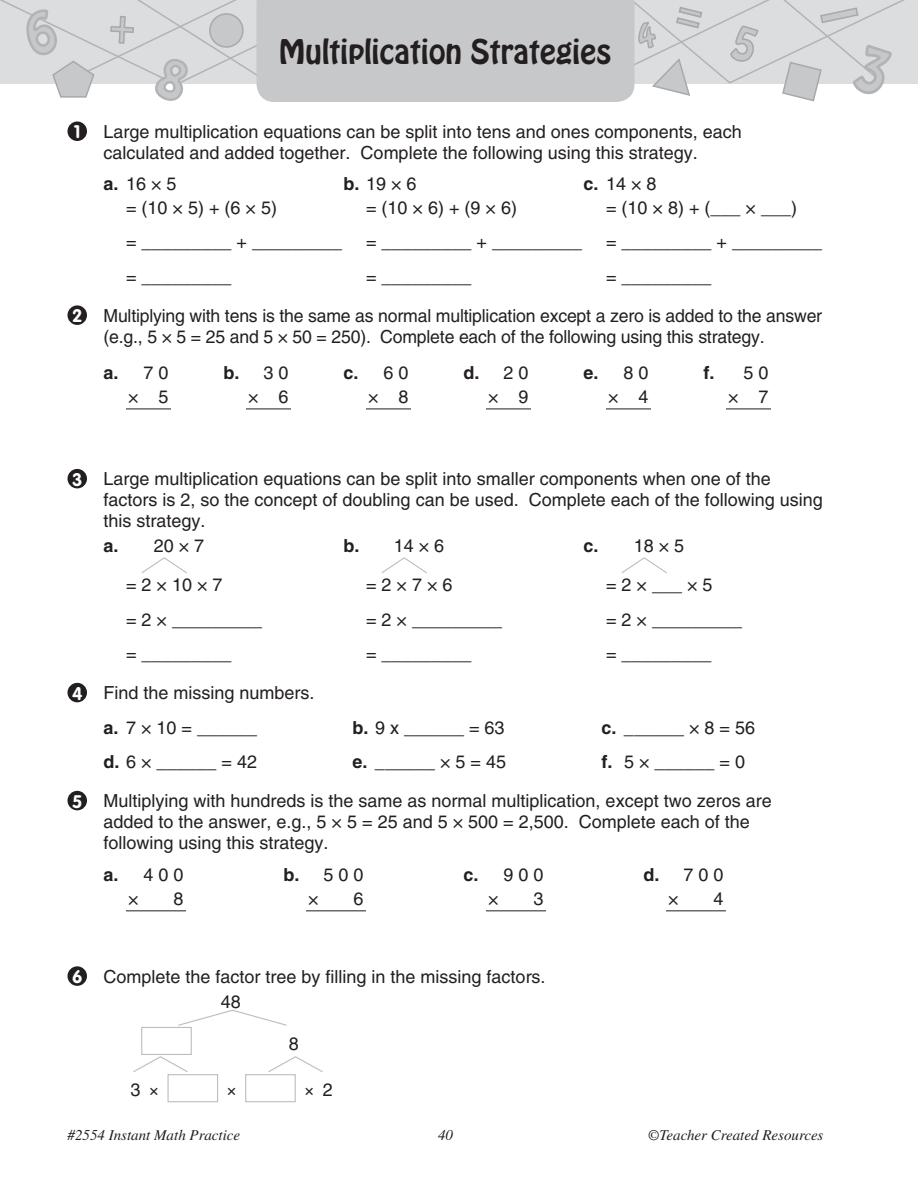
<style>
.page{position:relative;width:918px;height:1188px;background:#fff}
.page>*{position:absolute;margin:0;border:0;box-sizing:border-box;transform-origin:0 0}
.t1{font:30px "Hobo Std";color:#231f20}
.Text-Numbered{font:18px/21px "Helvetica LT Std";color:#231f20}
.Text{font:18px "Helvetica LT Std";color:#231f20}
.Text-Lettered_3_Col{font:18px "Helvetica LT Std";color:#231f20}
.Text-Centered{font:18px "Helvetica LT Std";color:#231f20}
.Text-Bold{font:700 18px "Helvetica LT Std";color:#231f20}
.Text-Lettered_3_Col-2{font:700 18px "Helvetica LT Std";color:#231f20}
.Text-Bold-2{font:18px "Helvetica LT Std";color:#231f20}
.t2{font:700 18px "VAG Rounded Std";color:#fff}
.Text-2{font:condensed 18px "Helvetica LT Std";color:#231f20}
.t3{font:italic 15px "Times LT Std";color:#231f20}
.s1{font-weight:700}
.s2{font-weight:400}
.s3{font-stretch:condensed}
.s4{font-stretch:normal}
</style>
<div class="page">
<svg style="left:0;top:0;width:918px;height:141px"></svg>
<div style="left:68px;top:122px;width:19px;height:19px;background:#231f20;border-radius:50%"></div>
<div style="left:68px;top:305px;width:19px;height:20px;background:#231f20;border-radius:50%"></div>
<svg style="left:126px;top:409px;width:45px;height:1px"></svg>
<svg style="left:486px;top:409px;width:45px;height:1px"></svg>
<svg style="left:246px;top:409px;width:45px;height:1px"></svg>
<svg style="left:606px;top:409px;width:45px;height:1px"></svg>
<svg style="left:366px;top:409px;width:45px;height:1px"></svg>
<svg style="left:726px;top:409px;width:45px;height:1px"></svg>
<div style="left:68px;top:469px;width:19px;height:19px;background:#231f20;border-radius:50%"></div>
<svg style="left:141px;top:557px;width:46px;height:16px"></svg>
<svg style="left:381px;top:557px;width:46px;height:16px"></svg>
<svg style="left:621px;top:557px;width:46px;height:16px"></svg>
<div style="left:68px;top:683px;width:19px;height:19px;background:#231f20;border-radius:50%"></div>
<div style="left:68px;top:791px;width:19px;height:19px;background:#231f20;border-radius:50%"></div>
<svg style="left:126px;top:910px;width:60px;height:1px"></svg>
<svg style="left:306px;top:910px;width:60px;height:1px"></svg>
<svg style="left:486px;top:910px;width:60px;height:1px"></svg>
<svg style="left:666px;top:910px;width:60px;height:1px"></svg>
<div style="left:68px;top:966px;width:19px;height:20px;background:#231f20;border-radius:50%"></div>
<svg style="left:178px;top:1009px;width:109px;height:17px"></svg>
<div style="left:141px;top:1027px;width:51px;height:28px;border:1px solid #bcbdc0"></div>
<svg style="left:133px;top:1056px;width:55px;height:16px"></svg>
<svg style="left:268px;top:1056px;width:55px;height:16px"></svg>
<div style="left:168px;top:1074px;width:50px;height:28px;border:1px solid #bcbdc0"></div>
<div style="left:245px;top:1074px;width:51px;height:28px;border:1px solid #bcbdc0"></div>
<p class="t1" style="left:279px;top:31px;width:334px">Multiplication Strategies</p>
<p class="t2" style="left:74px;top:121px;width:8px">1</p>
<p class="Text-Numbered" style="left:104px;top:121px;width:640px">Large multiplication equations can be split into tens and ones components, each calculated and added together. Complete the following using this strategy.</p>
<p class="Text-Bold-2" style="left:104px;top:173px;width:75px"><span class="s1">a.</span> 16 × 5</p>
<p class="Text" style="left:126px;top:197px;width:153px">= (10 × 5) + (6 × 5)</p>
<p class="Text" style="left:126px;top:232px;width:218px">= _________ + _________</p>
<p class="Text" style="left:126px;top:266px;width:107px">= _________</p>
<p class="Text-Bold-2" style="left:344px;top:173px;width:75px"><span class="s1">b.</span> 19 × 6</p>
<p class="Text" style="left:366px;top:197px;width:153px">= (10 × 6) + (9 × 6)</p>
<p class="Text" style="left:366px;top:232px;width:218px">= _________ + _________</p>
<p class="Text" style="left:366px;top:266px;width:107px">= _________</p>
<p class="Text-Bold-2" style="left:584px;top:173px;width:75px"><span class="s1">c.</span> 14 × 8</p>
<p class="Text" style="left:606px;top:197px;width:193px">= (10 × 8) + (___ × ___)</p>
<p class="Text" style="left:606px;top:232px;width:218px">= _________ + _________</p>
<p class="Text" style="left:606px;top:266px;width:107px">= _________</p>
<p class="t2" style="left:72px;top:305px;width:12px">2</p>
<p class="Text-Numbered" style="left:104px;top:305px;width:720px">Multiplying with tens is the same as normal multiplication except a zero is added to the answer (e.g., 5 × 5 = 25 and 5 × 50 = 250). Complete each of the following using this strategy.</p>
<p class="Text-Bold" style="left:104px;top:362px;width:17px">a.</p>
<p class="Text-Centered" style="left:143px;top:363px;width:27px">7 0</p>
<p class="Text-Bold" style="left:224px;top:362px;width:18px">b.</p>
<p class="Text-Centered" style="left:263px;top:363px;width:27px">3 0</p>
<p class="Text-Bold" style="left:344px;top:362px;width:17px">c.</p>
<p class="Text-Centered" style="left:383px;top:363px;width:27px">6 0</p>
<p class="Text-Bold" style="left:464px;top:362px;width:18px">d.</p>
<p class="Text-Centered" style="left:503px;top:363px;width:27px">2 0</p>
<p class="Text-Bold" style="left:584px;top:362px;width:17px">e.</p>
<p class="Text-Centered" style="left:623px;top:363px;width:27px">8 0</p>
<p class="Text-Bold" style="left:704px;top:362px;width:12px">f.</p>
<p class="Text-Centered" style="left:743px;top:363px;width:27px">5 0</p>
<p class="Text-Centered" style="left:128px;top:386px;width:12px">×</p>
<p class="Text-Centered" style="left:158px;top:386px;width:12px">5</p>
<p class="Text-Centered" style="left:248px;top:386px;width:12px">×</p>
<p class="Text-Centered" style="left:278px;top:386px;width:12px">6</p>
<p class="Text-Centered" style="left:368px;top:386px;width:12px">×</p>
<p class="Text-Centered" style="left:398px;top:386px;width:12px">8</p>
<p class="Text-Centered" style="left:488px;top:386px;width:12px">×</p>
<p class="Text-Centered" style="left:518px;top:386px;width:12px">9</p>
<p class="Text-Centered" style="left:608px;top:386px;width:12px">×</p>
<p class="Text-Centered" style="left:638px;top:386px;width:12px">4</p>
<p class="Text-Centered" style="left:728px;top:386px;width:12px">×</p>
<p class="Text-Centered" style="left:758px;top:386px;width:12px">7</p>
<p class="t2" style="left:72px;top:469px;width:12px">3</p>
<p class="Text-Numbered" style="left:104px;top:469px;width:721px">Large multiplication equations can be split into smaller components when one of the factors is 2, so the concept of doubling can be used. Complete each of the following using this strategy.</p>
<p class="Text-Bold" style="left:104px;top:535px;width:17px">a.</p>
<p class="Text" style="left:154px;top:536px;width:52px">20 × 7</p>
<p class="Text" style="left:126px;top:575px;width:98px">= 2 × 10 × 7</p>
<p class="Text" style="left:126px;top:609px;width:138px">= 2 × _________</p>
<p class="Text" style="left:126px;top:644px;width:107px">= _________</p>
<p class="Text-Bold" style="left:344px;top:535px;width:18px">b.</p>
<p class="Text" style="left:394px;top:536px;width:52px">14 × 6</p>
<p class="Text" style="left:366px;top:575px;width:88px">= 2 × 7 × 6</p>
<p class="Text" style="left:366px;top:609px;width:138px">= 2 × _________</p>
<p class="Text" style="left:366px;top:644px;width:107px">= _________</p>
<p class="Text-Bold" style="left:584px;top:535px;width:17px">c.</p>
<p class="Text" style="left:634px;top:536px;width:52px">18 × 5</p>
<p class="Text" style="left:606px;top:575px;width:108px">= 2 × ___ × 5</p>
<p class="Text" style="left:606px;top:609px;width:138px">= 2 × _________</p>
<p class="Text" style="left:606px;top:644px;width:107px">= _________</p>
<p class="t2" style="left:72px;top:683px;width:12px">4</p>
<p class="Text-Numbered" style="left:104px;top:682px;width:213px">Find the missing numbers.</p>
<p class="Text-Lettered_3_Col" style="left:104px;top:717px;width:155px"><span class="s1">a.</span> 7 × 10 = ______</p>
<p class="Text-Lettered_3_Col" style="left:352px;top:717px;width:154px"><span class="s1">b.</span> 9 x ______ = 63</p>
<p class="Text-Lettered_3_Col-2" style="left:601px;top:717px;width:155px">c. ______ <span class="s2">× 8 = 56</span></p>
<p class="Text-Lettered_3_Col" style="left:104px;top:752px;width:155px"><span class="s1">d.</span> 6 × ______ = 42</p>
<p class="Text-Lettered_3_Col-2" style="left:352px;top:751px;width:155px">e. ______ <span class="s2">× 5 = 45</span></p>
<p class="Text-Lettered_3_Col" style="left:601px;top:752px;width:145px"><span class="s1">f.</span> 5 × ______ = 0</p>
<p class="t2" style="left:72px;top:791px;width:12px">5</p>
<p class="Text-Numbered" style="left:104px;top:790px;width:670px">Multiplying with hundreds is the same as normal multiplication, except two zeros are added to the answer, e.g., 5 × 5 = 25 and 5 × 500 = 2,500. Complete each of the following using this strategy.</p>
<p class="Text-Bold" style="left:104px;top:864px;width:17px">a.</p>
<p class="Text-Centered" style="left:143px;top:865px;width:42px">4 0 0</p>
<p class="Text-Bold" style="left:284px;top:864px;width:18px">b.</p>
<p class="Text-Centered" style="left:323px;top:865px;width:42px">5 0 0</p>
<p class="Text-Bold" style="left:464px;top:864px;width:17px">c.</p>
<p class="Text-Centered" style="left:503px;top:865px;width:42px">9 0 0</p>
<p class="Text-Bold" style="left:644px;top:864px;width:18px">d.</p>
<p class="Text-Centered" style="left:683px;top:865px;width:42px">7 0 0</p>
<p class="Text-Centered" style="left:128px;top:888px;width:12px">×</p>
<p class="Text-Centered" style="left:173px;top:888px;width:12px">8</p>
<p class="Text-Centered" style="left:308px;top:888px;width:12px">×</p>
<p class="Text-Centered" style="left:353px;top:888px;width:12px">6</p>
<p class="Text-Centered" style="left:488px;top:888px;width:12px">×</p>
<p class="Text-Centered" style="left:533px;top:888px;width:12px">3</p>
<p class="Text-Centered" style="left:668px;top:888px;width:12px">×</p>
<p class="Text-Centered" style="left:713px;top:888px;width:12px">4</p>
<p class="t2" style="left:72px;top:966px;width:12px">6</p>
<p class="Text-Numbered" style="left:104px;top:966px;width:444px">Complete the factor tree by filling in the missing factors.</p>
<p class="Text" style="left:221px;top:991px;width:22px">48</p>
<p class="Text" style="left:289px;top:1033px;width:12px">8</p>
<p class="Text" style="left:130px;top:1080px;width:30px">3 <span class="s3">×</span></p>
<p class="Text-2" style="left:227px;top:1078px;width:10px">×</p>
<p class="Text-2" style="left:305px;top:1078px;width:30px">× <span class="s4">2</span></p>
<p class="t3" style="left:68px;top:1127px;width:174px">#2554 Instant Math Practice</p>
<p class="t3" style="left:438px;top:1127px;width:16px">40</p>
<p class="t3" style="left:648px;top:1127px;width:177px">©Teacher Created Resources</p>
</div>
